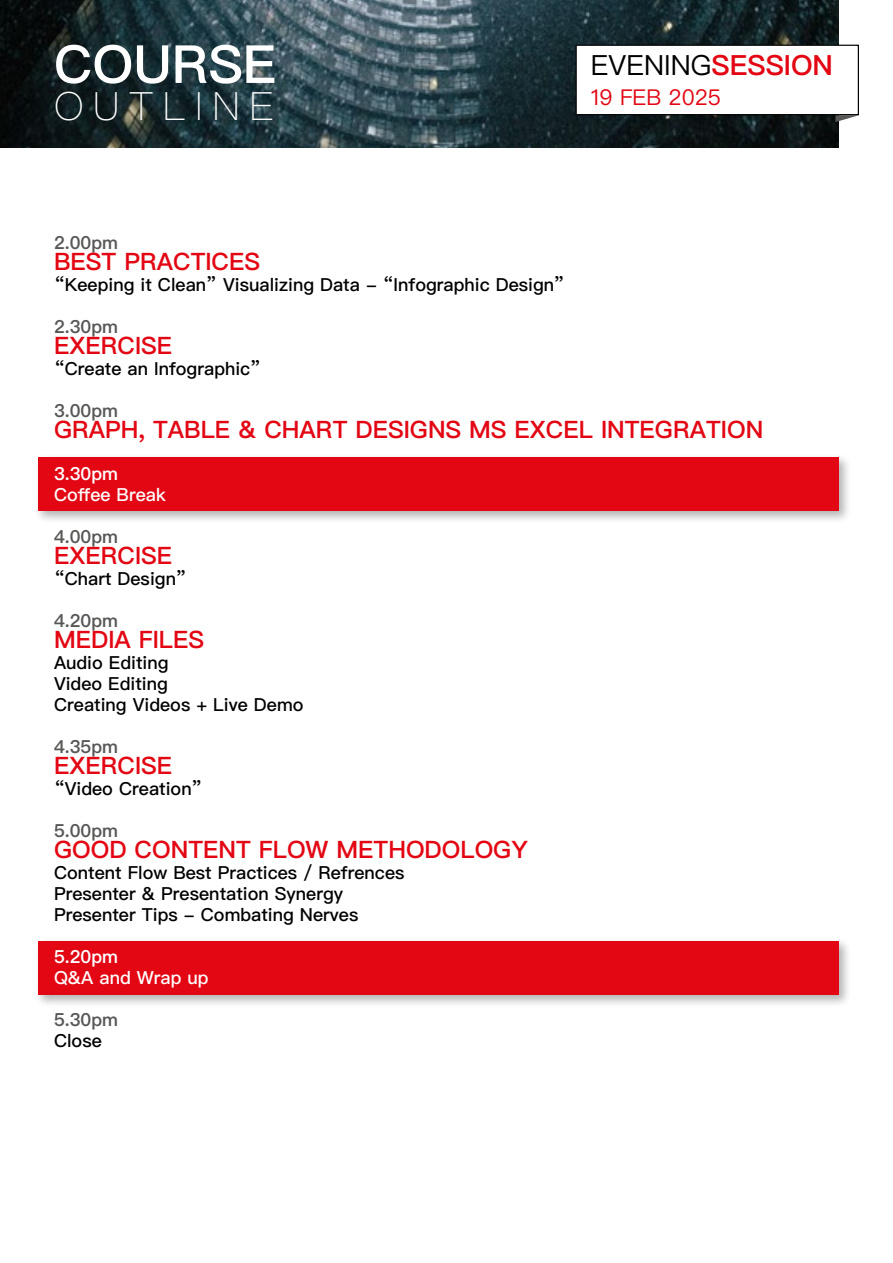
<style>
.page{position:relative;width:893px;height:1263px;background:#fff}
.page>*{position:absolute;margin:0;border:0;box-sizing:border-box;transform-origin:0 0}
.t1{font:600 52.65px "Ping Fang SC";color:#fff}
.t2{font:100 39px "Ping Fang SC";letter-spacing:.24em;color:#fff}
.t3{font:27.9px "Ping Fang SC";color:#000}
.t4{font:600 24px "Ping Fang HK";color:#e30613}
.t5{font:21.9px "Ping Fang SC";color:#e30613}
.t6{font:500 18px/21px "Ping Fang HK";color:#000}
.t7{font:600 18px "Ping Fang HK";color:#575756}
.t8{font:500 18px "Ping Fang HK";color:#fff}
.t9{font:600 18px "Ping Fang HK";color:#fff}
.s1{font-weight:600;color:#e30613}
</style>
<div class="page">
<div style="left:35px;top:453px;width:817px;height:71px;background:#000;opacity:.3"></div>
<div style="left:38px;top:457px;width:801px;height:54px;background:#e30613"></div>
<div style="left:35px;top:937px;width:817px;height:71px;background:#000;opacity:.3"></div>
<div style="left:38px;top:941px;width:801px;height:54px;background:#e30613"></div>
<img style="left:0;top:0;width:839px;height:148px">
<svg style="left:835px;top:115px;width:24px;height:7px"></svg>
<div style="left:576px;top:45px;width:282px;height:70px;background:#fff"></div>
<div style="left:576px;top:45px;width:283px;height:70px;border:1px solid #000"></div>
<h1 class="t1" style="left:54px;top:32px;width:224px">COURSE</h1>
<h2 class="t2" style="left:54px;top:83px;width:221px">OUTLINE</h2>
<h3 class="t3" style="left:591px;top:48px;width:244px">EVENING<span class="s1">SESSION</span></h3>
<p class="t5" style="left:591px;top:84px;width:132px">19 FEB 2025</p>
<p class="t7" style="left:54px;top:231px;width:66px">2.00pm</p>
<h3 class="t4" style="left:54px;top:246px;width:208px">BEST PRACTICES</h3>
<p class="t6" style="left:54px;top:274px;width:512px">“Keeping it Clean” Visualizing Data - “Infographic Design”</p>
<p class="t7" style="left:54px;top:315px;width:66px">2.30pm</p>
<h3 class="t4" style="left:54px;top:330px;width:120px">EXERCISE</h3>
<p class="t6" style="left:54px;top:358px;width:209px">“Create an Infographic”</p>
<p class="t7" style="left:54px;top:399px;width:66px">3.00pm</p>
<h3 class="t4" style="left:54px;top:414px;width:711px">GRAPH, TABLE &amp; CHART DESIGNS MS EXCEL INTEGRATION</h3>
<p class="t9" style="left:54px;top:462px;width:66px">3.30pm</p>
<p class="t8" style="left:54px;top:483px;width:113px">Coffee Break</p>
<p class="t7" style="left:54px;top:525px;width:66px">4.00pm</p>
<h3 class="t4" style="left:54px;top:540px;width:120px">EXERCISE</h3>
<p class="t6" style="left:54px;top:568px;width:134px">“Chart Design”</p>
<p class="t7" style="left:54px;top:609px;width:66px">4.20pm</p>
<h3 class="t4" style="left:54px;top:624px;width:152px">MEDIA FILES</h3>
<p class="t6" style="left:54px;top:652px;width:251px">Audio Editing<br>Video Editing<br>Creating Videos + Live Demo</p>
<p class="t7" style="left:54px;top:735px;width:66px">4.35pm</p>
<h3 class="t4" style="left:54px;top:750px;width:120px">EXERCISE</h3>
<p class="t6" style="left:54px;top:778px;width:150px">“Video Creation”</p>
<p class="t7" style="left:54px;top:819px;width:66px">5.00pm</p>
<h3 class="t4" style="left:54px;top:834px;width:475px">GOOD CONTENT FLOW METHODOLOGY</h3>
<p class="t6" style="left:54px;top:862px;width:352px">Content Flow Best Practices / Refrences<br>Presenter &amp; Presentation Synergy<br>Presenter Tips - Combating Nerves</p>
<p class="t9" style="left:54px;top:945px;width:66px">5.20pm</p>
<p class="t8" style="left:54px;top:966px;width:156px">Q&amp;A and Wrap up</p>
<p class="t7" style="left:54px;top:1008px;width:66px">5.30pm</p>
<p class="t6" style="left:54px;top:1030px;width:49px">Close</p>
</div>
